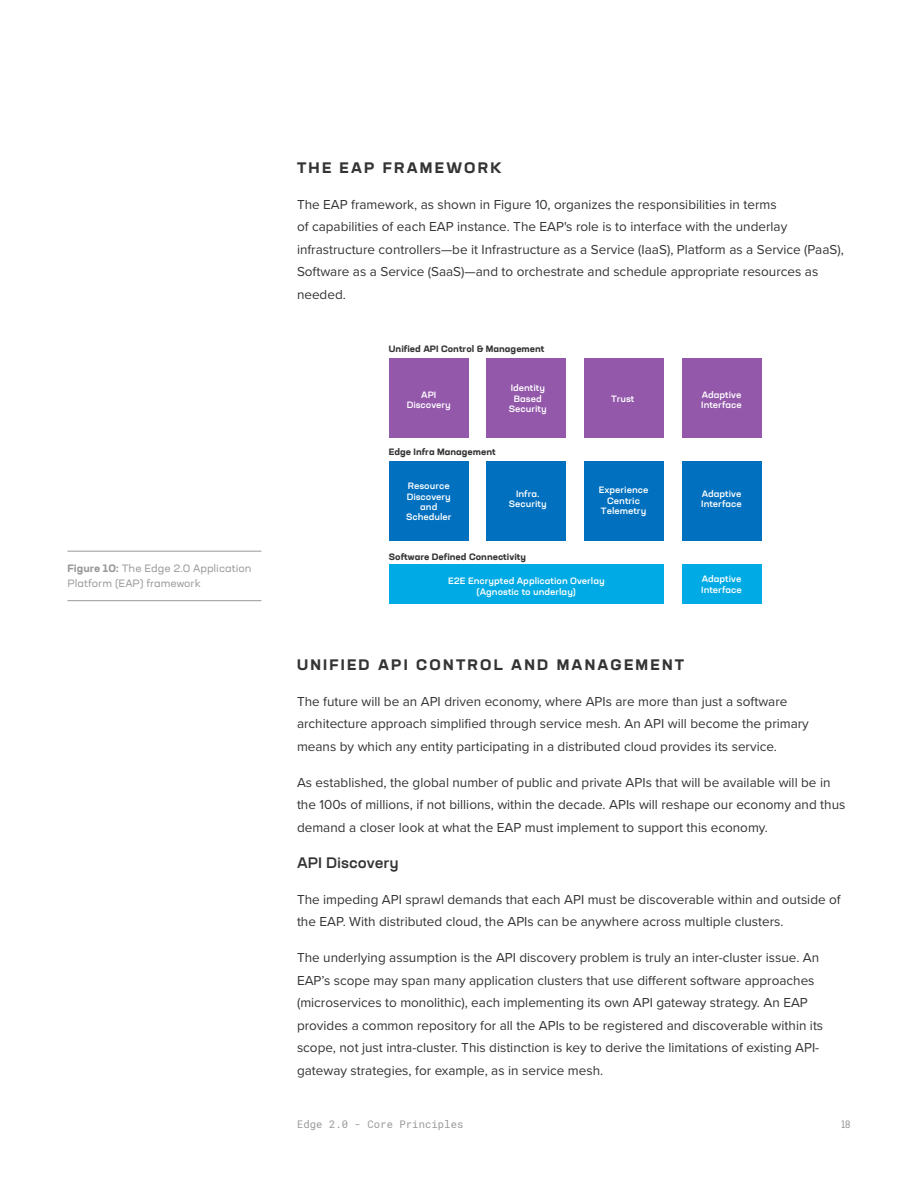
<style>
.page{position:relative;width:918px;height:1188px;background:#fff}
.page>*{position:absolute;margin:0;border:0;box-sizing:border-box;transform-origin:0 0}
.t1{font:700 expanded 15px "Neusa Next Std";letter-spacing:.15em;color:#343434}
.t2{font:500 expanded 15px "Neusa Next Std";color:#343434}
.t3{font:13.5px/22.5px "Proxima Nova";color:#343434}
.t4{font:expanded 10.5px/15px "Neusa Next Std";color:#999}
.t5{font:10.5px "Roboto Mono";letter-spacing:.01em;color:#999}
.t6{font:condensed 10.5px "Neusa Next Std";color:#999}
.t7{font:500 expanded 9.15px/10.4px "Neusa Next Std";color:#fff;text-align:center}
.t8{font:700 expanded 9.15px "Neusa Next Std";color:#343434}
.s1{font-weight:700}
</style>
<div class="page">
<div style="left:389px;top:358px;width:80px;height:80px;background:#9358aa"></div>
<div style="left:487px;top:358px;width:79px;height:80px;background:#9358aa"></div>
<div style="left:584px;top:358px;width:80px;height:80px;background:#9358aa"></div>
<div style="left:682px;top:358px;width:79px;height:80px;background:#9358aa"></div>
<div style="left:389px;top:461px;width:80px;height:80px;background:#0070bf"></div>
<div style="left:487px;top:461px;width:79px;height:80px;background:#0070bf"></div>
<div style="left:584px;top:461px;width:80px;height:80px;background:#0070bf"></div>
<div style="left:682px;top:461px;width:79px;height:80px;background:#0070bf"></div>
<div style="left:389px;top:564px;width:275px;height:40px;background:#00aae4"></div>
<div style="left:682px;top:564px;width:79px;height:40px;background:#00aae4"></div>
<hr style="left:68px;top:551px;width:193px;height:1px;background:#999">
<hr style="left:68px;top:600px;width:193px;height:1px;background:#999">
<p class="t4" style="left:68px;top:560px;width:186px"><span class="s1">Figure 10:</span> The Edge 2.0 Application<br>Platform (EAP) framework</p>
<p class="t1" style="left:297px;top:158px;width:206px">THE EAP FRAMEWORK</p>
<p class="t3" style="left:297px;top:192px;width:548px">The EAP framework, as shown in Figure 10, organizes the responsibilities in terms<br>of capabilities of each EAP instance. The EAP's role is to interface with the underlay infrastructure controllers—be it Infrastructure as a Service (IaaS), Platform as a Service (PaaS), Software as a Service (SaaS)—and to orchestrate and schedule appropriate resources as needed.</p>
<p class="t8" style="left:389px;top:342px;width:157px">Unified API Control &amp; Management</p>
<p class="t7" style="left:407px;top:389px;width:46px">API<br>Discovery</p>
<p class="t7" style="left:509px;top:383px;width:39px">Identity<br>Based<br>Security</p>
<p class="t8" style="left:389px;top:446px;width:108px">Edge Infra Management</p>
<p class="t7" style="left:406px;top:481px;width:47px">Resource<br>Discovery and<br>Scheduler</p>
<p class="t7" style="left:509px;top:488px;width:39px">Infra.<br>Security</p>
<p class="t8" style="left:389px;top:550px;width:139px">Software Defined Connectivity</p>
<p class="t7" style="left:611px;top:393px;width:25px">Trust</p>
<p class="t7" style="left:701px;top:389px;width:42px;text-align:left">Adaptive<br>Interface</p>
<p class="t7" style="left:599px;top:485px;width:51px">Experience<br>Centric<br>Telemetry</p>
<p class="t7" style="left:701px;top:488px;width:42px;text-align:left">Adaptive<br>Interface</p>
<p class="t7" style="left:448px;top:576px;width:158px">E2E Encrypted Application Overlay (Agnostic to underlay)</p>
<p class="t7" style="left:701px;top:574px;width:42px;text-align:left">Adaptive<br>Interface</p>
<p class="t1" style="left:297px;top:655px;width:389px">UNIFIED API CONTROL AND MANAGEMENT</p>
<p class="t3" style="left:297px;top:690px;width:513px">The future will be an API driven economy, where APIs are more than just a software architecture approach simplified through service mesh. An API will become the primary means by which any entity participating in a distributed cloud provides its service.</p>
<p class="t3" style="left:297px;top:771px;width:550px">As established, the global number of public and private APIs that will be available will be in the 100s of millions, if not billions, within the decade. APIs will reshape our economy and thus demand a closer look at what the EAP must implement to support this economy.</p>
<p class="t2" style="left:297px;top:853px;width:103px">API Discovery</p>
<p class="t3" style="left:297px;top:888px;width:545px">The impeding API sprawl demands that each API must be discoverable within and outside of the EAP. With distributed cloud, the APIs can be anywhere across multiple clusters.</p>
<p class="t3" style="left:297px;top:946px;width:528px">The underlying assumption is the API discovery problem is truly an inter-cluster issue. An EAP’s scope may span many application clusters that use different software approaches (microservices to monolithic), each implementing its own API gateway strategy. An EAP provides a common repository for all the APIs to be registered and discoverable within its scope, not just intra-cluster. This distinction is key to derive the limitations of existing API&shy;gateway strategies, for example, as in service mesh.</p>
<p class="t5" style="left:297px;top:1117px;width:168px">Edge 2.0 - Core Principles</p>
<p class="t6" style="left:841px;top:1118px;width:11px">18</p>
</div>
